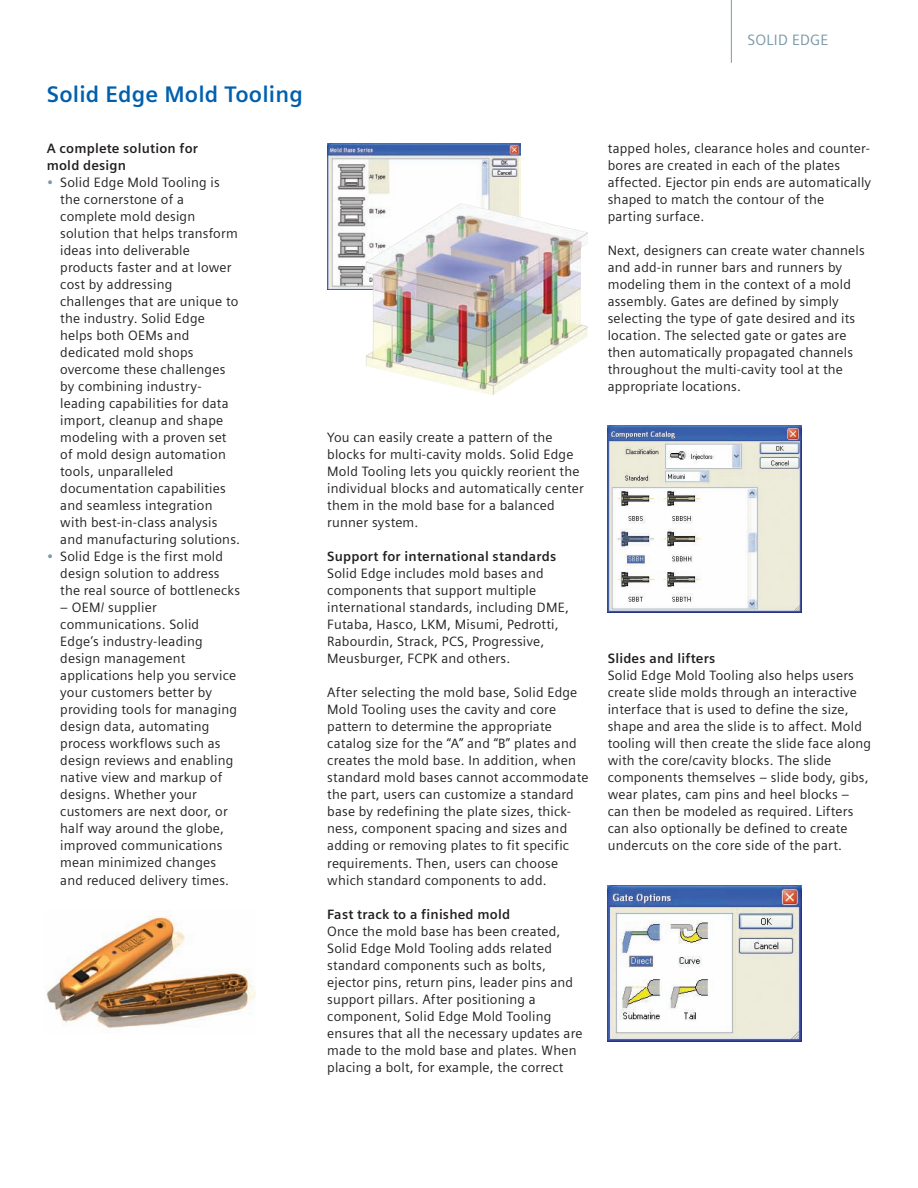
<style>
.page{position:relative;width:918px;height:1188px;background:#fff}
.page>*{position:absolute;margin:0;border:0;box-sizing:border-box;transform-origin:0 0}
.t1{font:700 22.5px "Siemens Sans";letter-spacing:.01em;color:#0160ae}
.t2{font:15px "Siemens Sans";letter-spacing:.015em;color:#7b99a9}
.t3{font:13.5px/17px "Siemens Sans";letter-spacing:.015em;color:#231f20}
.t4{font:700 13.5px/17px "Siemens Sans";letter-spacing:.015em;color:#231f20}
.s1{color:#7b99a9}
</style>
<div class="page">
<img style="left:327px;top:143px;width:193px;height:146px">
<img style="left:366px;top:203px;width:222px;height:192px">
<img style="left:46px;top:915px;width:209px;height:113px">
<img style="left:608px;top:425px;width:193px;height:187px">
<img style="left:608px;top:885px;width:193px;height:157px">
<hr style="left:731px;top:0;width:1px;height:63px;background:#7b99a9">
<h1 class="t1" style="left:47px;top:81px;width:258px">Solid Edge Mold Tooling</h1>
<p class="t4" style="left:47px;top:140px;width:153px">A complete solution for mold design</p>
<p class="t3" style="left:60px;top:174px;width:181px;text-indent:-13px"><span class="s1">•</span> Solid Edge Mold Tooling is the cornerstone of a complete mold design solution that helps transform ideas into deliverable products faster and at lower cost by addressing challenges that are unique to the industry. Solid Edge helps both OEMs and dedicated mold shops overcome these challenges by combining industry&shy;leading capabilities for data import, cleanup and shape modeling with a proven set of mold design automation tools, unparalleled documentation capabilities and seamless integration with best-in-class analysis and manufacturing solutions.</p>
<p class="t3" style="left:60px;top:548px;width:181px;text-indent:-13px"><span class="s1">•</span> Solid Edge is the first mold design solution to address the real source of bottlenecks</p>
<p class="t3" style="left:60px;top:599px;width:178px">– OEM/ supplier communications. Solid<br>Edge’s industry-leading design management applications help you service your customers better by providing tools for managing design data, automating process workflows such as design reviews and enabling native view and markup of designs. Whether your customers are next door, or half way around the globe, improved communications mean minimized changes and reduced delivery times.</p>
<p class="t2" style="left:748px;top:32px;width:83px">SOLID EDGE</p>
<p class="t3" style="left:327px;top:429px;width:258px">You can easily create a pattern of the blocks for multi-cavity molds. Solid Edge Mold Tooling lets you quickly reorient the individual blocks and automatically center them in the mold base for a balanced runner system.</p>
<p class="t4" style="left:327px;top:548px;width:230px">Support for international standards</p>
<p class="t3" style="left:327px;top:565px;width:243px">Solid Edge includes mold bases and components that support multiple international standards, including DME, Futaba, Hasco, LKM, Misumi, Pedrotti, Rabourdin, Strack, PCS, Progressive, Meusburger, FCPK and others.</p>
<p class="t3" style="left:327px;top:684px;width:263px">After selecting the mold base, Solid Edge Mold Tooling uses the cavity and core pattern to determine the appropriate catalog size for the “A” and “B” plates and creates the mold base. In addition, when standard mold bases cannot accommodate the part, users can customize a standard base by redefining the plate sizes, thick&shy;ness, component spacing and sizes and adding or removing plates to fit specific requirements. Then, users can choose which standard components to add.</p>
<p class="t4" style="left:327px;top:905px;width:184px">Fast track to a finished mold</p>
<p class="t3" style="left:327px;top:922px;width:257px">Once the mold base has been created, Solid Edge Mold Tooling adds related standard components such as bolts, ejector pins, return pins, leader pins and support pillars. After positioning a component, Solid Edge Mold Tooling ensures that all the necessary updates are made to the mold base and plates. When placing a bolt, for example, the correct</p>
<p class="t3" style="left:608px;top:140px;width:265px">tapped holes, clearance holes and counter&shy;bores are created in each of the plates affected. Ejector pin ends are automatically shaped to match the contour of the parting surface.</p>
<p class="t3" style="left:608px;top:242px;width:259px">Next, designers can create water channels and add-in runner bars and runners by modeling them in the context of a mold assembly. Gates are defined by simply selecting the type of gate desired and its location. The selected gate or gates are then automatically propagated channels throughout the multi-cavity tool at the appropriate locations.</p>
<p class="t4" style="left:608px;top:650px;width:109px">Slides and lifters</p>
<p class="t3" style="left:608px;top:667px;width:265px">Solid Edge Mold Tooling also helps users create slide molds through an interactive interface that is used to define the size, shape and area the slide is to affect. Mold tooling will then create the slide face along with the core/cavity blocks. The slide components themselves – slide body, gibs, wear plates, cam pins and heel blocks – can then be modeled as required. Lifters can also optionally be defined to create undercuts on the core side of the part.</p>
</div>
